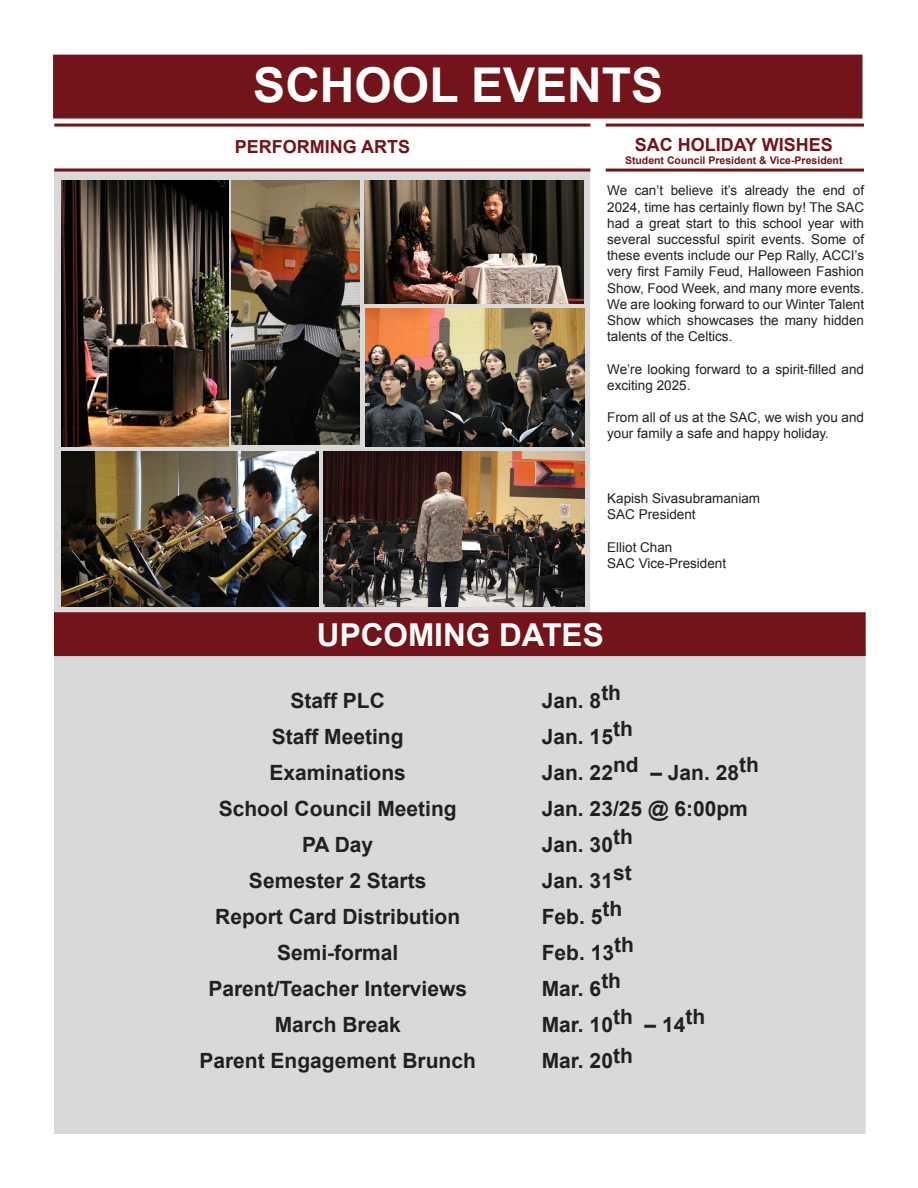
<style>
.page{position:relative;width:918px;height:1188px;background:#fff}
.page>*{position:absolute;margin:0;border:0;box-sizing:border-box;transform-origin:0 0}
.t1{font:700 48px "Arial";color:#fff}
.t2{font:700 31.5px "Arial";color:#fff}
.t3{font:700 21px "Arial";color:#231f20}
.t4{font:700 18px "Arial";color:#73141b}
.t5{font:13.5px/16.2px "Arial";color:#231f20}
.t6{font:700 10.5px "Arial";color:#73141b}
</style>
<div class="page">
<svg style="left:54px;top:168px;width:536px;height:444px;fill:#d9d9d9"></svg>
<div style="left:54px;top:649px;width:812px;height:485px;background:#d9d9d9"></div>
<div style="left:54px;top:612px;width:812px;height:44px;background:#73141b;border:2px solid #73141b"></div>
<div style="left:53px;top:55px;width:809px;height:64px;background:#73141b;border:2px solid #73141b"></div>
<hr style="left:54px;top:124px;width:536px;height:3px;background:#73141b">
<hr style="left:54px;top:169px;width:536px;height:3px;background:#73141b">
<hr style="left:606px;top:124px;width:258px;height:3px;background:#73141b">
<hr style="left:606px;top:169px;width:258px;height:3px;background:#73141b">
<img style="left:366px;top:308px;width:218px;height:138px">
<img style="left:232px;top:180px;width:127px;height:265px">
<img style="left:62px;top:180px;width:166px;height:266px">
<img style="left:323px;top:452px;width:261px;height:154px">
<img style="left:62px;top:452px;width:256px;height:155px">
<img style="left:364px;top:180px;width:219px;height:123px">
<p class="t1" style="left:253px;top:54px;width:411px">SCHOOL EVENTS</p>
<p class="t4" style="left:235px;top:135px;width:177px">PERFORMING ARTS</p>
<p class="t4" style="left:635px;top:133px;width:200px">SAC HOLIDAY WISHES</p>
<p class="t6" style="left:625px;top:153px;width:219px">Student Council President &amp; Vice-President</p>
<p class="t5" style="left:607px;top:183px;width:258px;text-align:justify">We can’t believe it’s already the end of 2024, time has certainly flown by! The SAC had a great start to this school year with several successful spirit events. Some of these events include our Pep Rally, ACCI’s very first Family Feud, Halloween Fashion Show, Food Week, and many more events.<br>We are looking forward to our Winter Talent Show which showcases the many hidden talents of the Celtics.</p>
<p class="t5" style="left:607px;top:361px;width:258px">We’re looking forward to a spirit-filled and exciting 2025.</p>
<p class="t5" style="left:607px;top:410px;width:258px">From all of us at the SAC, we wish you and your family a safe and happy holiday.</p>
<p class="t5" style="left:607px;top:491px;width:155px">Kapish Sivasubramaniam</p>
<p class="t5" style="left:607px;top:507px;width:90px">SAC President</p>
<p class="t5" style="left:607px;top:539px;width:67px">Elliot Chan</p>
<p class="t5" style="left:607px;top:555px;width:121px">SAC Vice-President</p>
<p class="t2" style="left:317px;top:614px;width:288px">UPCOMING DATES</p>
<p class="t3" style="left:290px;top:687px;width:96px">Staff PLC</p>
<p class="t3" style="left:272px;top:723px;width:133px">Staff Meeting</p>
<p class="t3" style="left:269px;top:759px;width:138px">Examinations</p>
<p class="t3" style="left:219px;top:795px;width:240px">School Council Meeting</p>
<p class="t3" style="left:302px;top:831px;width:73px">PA Day</p>
<p class="t3" style="left:249px;top:867px;width:179px">Semester 2 Starts</p>
<p class="t3" style="left:215px;top:903px;width:247px">Report Card Distribution</p>
<p class="t3" style="left:277px;top:939px;width:123px">Semi-formal</p>
<p class="t3" style="left:208px;top:975px;width:260px">Parent/Teacher Interviews</p>
<p class="t3" style="left:275px;top:1011px;width:128px">March Break</p>
<p class="t3" style="left:199px;top:1047px;width:278px">Parent Engagement Brunch</p>
<p class="t3" style="left:542px;top:686px;width:81px">Jan. 8th</p>
<p class="t3" style="left:542px;top:722px;width:93px">Jan. 15th</p>
<p class="t3" style="left:542px;top:758px;width:219px">Jan. 22nd – Jan. 28th</p>
<p class="t3" style="left:542px;top:794px;width:208px">Jan. 23/25 @ 6:00pm</p>
<p class="t3" style="left:542px;top:830px;width:93px">Jan. 30th</p>
<p class="t3" style="left:542px;top:866px;width:91px">Jan. 31st</p>
<p class="t3" style="left:542px;top:902px;width:82px">Feb. 5th</p>
<p class="t3" style="left:542px;top:938px;width:94px">Feb. 13th</p>
<p class="t3" style="left:542px;top:974px;width:81px">Mar. 6th</p>
<p class="t3" style="left:542px;top:1010px;width:165px">Mar. 10th – 14th</p>
<p class="t3" style="left:542px;top:1046px;width:93px">Mar. 20th</p>
</div>
